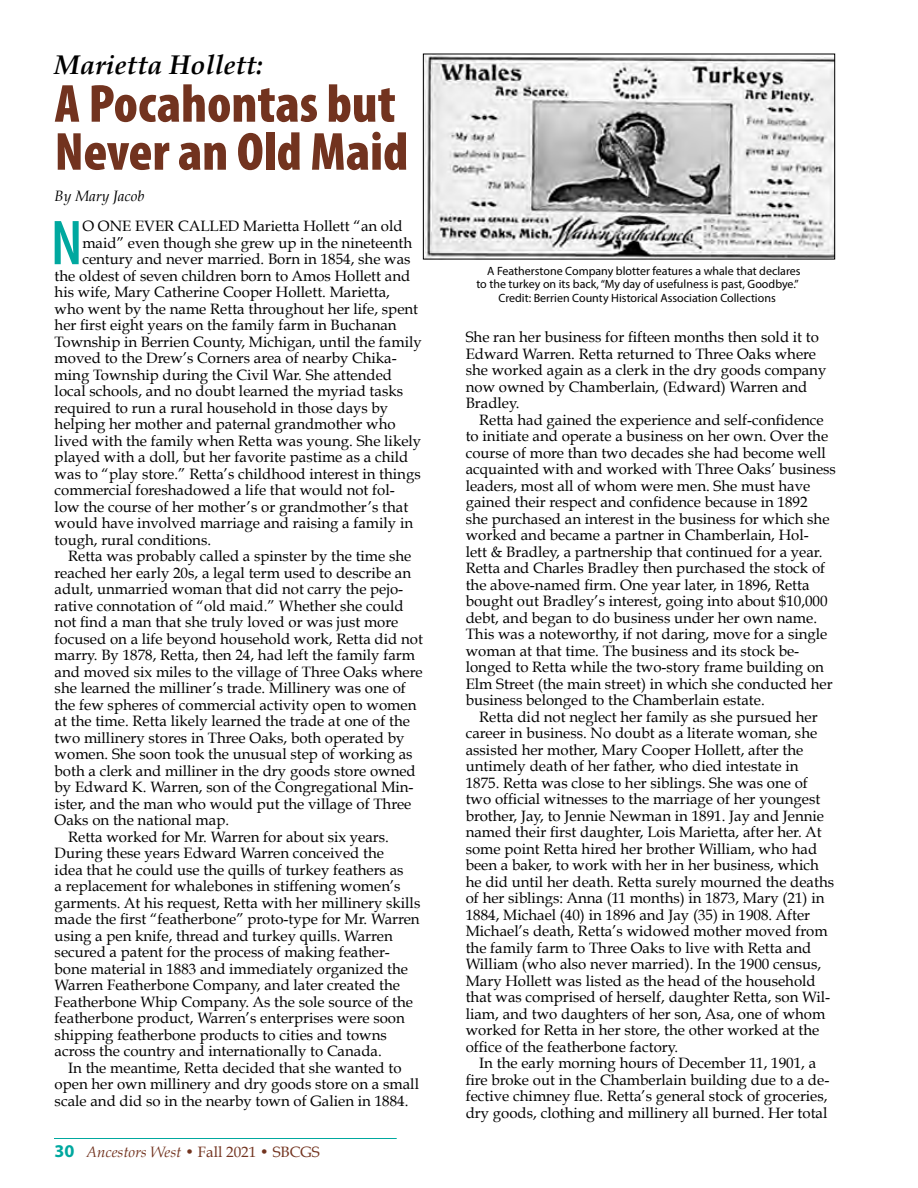
<style>
.page{position:relative;width:918px;height:1188px;background:#fff}
.page>*{position:absolute;margin:0;border:0;box-sizing:border-box;transform-origin:0 0}
.content_body{font:600 condensed 63.9px "Myriad Pro";color:#00a89f}
.Headline{font:900 condensed 54px/48px "Myriad Pro";color:#72331f}
.Headline-2{font:italic 700 27px "Book Antiqua";color:#000}
.content_body-2{font:15px/16.5px "Book Antiqua";color:#000}
.t1{font:15px "Book Antiqua";color:#72331f}
.content_body-3{font:italic 15px "Book Antiqua";color:#000}
.content_body-4{font:12px "Myriad Pro";color:#000}
.s1{font-family:"Myriad Pro";font-weight:700;font-size:18px;color:#00a89f}
.s2{font-style:italic}
</style>
<div class="page">
<hr style="left:54px;top:1138px;width:343px;height:1px;background:#00a89f">
<img style="left:425px;top:56px;width:408px;height:201px">
<div style="left:423px;top:54px;width:412px;height:205px;border:1px solid #000"></div>
<p class="Headline-2" style="left:55px;top:49px;width:210px">Marietta Hollett:</p>
<p class="Headline" style="left:55px;top:78px;width:355px">A Pocahontas but<br>Never an Old Maid</p>
<p class="content_body-3" style="left:55px;top:187px;width:91px">By Mary Jacob</p>
<p class="content_body" style="left:51px;top:204px;width:33px">N</p>
<p class="content_body-2" style="left:82px;top:218px;width:322px">O ONE EVER CALLED Marietta Hollett “an old</p>
<p class="content_body-2" style="left:82px;top:234px;width:331px">maid” even though she grew up in the nineteenth</p>
<p class="content_body-2" style="left:82px;top:251px;width:330px">century and never married. Born in 1854, she was</p>
<p class="content_body-2" style="left:55px;top:267px;width:357px">the oldest of seven children born to Amos Hollett and</p>
<p class="content_body-2" style="left:55px;top:284px;width:337px">his wife, Mary Catherine Cooper Hollett. Marietta,</p>
<p class="content_body-2" style="left:55px;top:300px;width:365px">who went by the name Retta throughout her life, spent</p>
<p class="content_body-2" style="left:55px;top:317px;width:344px">her first eight years on the family farm in Buchanan</p>
<p class="content_body-2" style="left:55px;top:333px;width:369px">Township in Berrien County, Michigan, until the family</p>
<p class="content_body-2" style="left:55px;top:350px;width:344px">moved to the Drew’s Corners area of nearby Chika-</p>
<p class="content_body-2" style="left:55px;top:366px;width:339px">ming Township during the Civil War. She attended</p>
<p class="content_body-2" style="left:55px;top:383px;width:350px">local schools, and no doubt learned the myriad tasks</p>
<p class="content_body-2" style="left:55px;top:399px;width:335px">required to run a rural household in those days by</p>
<p class="content_body-2" style="left:55px;top:416px;width:342px">helping her mother and paternal grandmother who</p>
<p class="content_body-2" style="left:55px;top:432px;width:368px">lived with the family when Retta was young. She likely</p>
<p class="content_body-2" style="left:55px;top:449px;width:355px">played with a doll, but her favorite pastime as a child</p>
<p class="content_body-2" style="left:55px;top:465px;width:368px">was to “play store.” Retta’s childhood interest in things</p>
<p class="content_body-2" style="left:55px;top:482px;width:342px">commercial foreshadowed a life that would not fol-</p>
<p class="content_body-2" style="left:55px;top:498px;width:355px">low the course of her mother’s or grandmother’s that</p>
<p class="content_body-2" style="left:55px;top:515px;width:360px">would have involved marriage and raising a family in</p>
<p class="content_body-2" style="left:55px;top:531px;width:158px">tough, rural conditions.</p>
<p class="content_body-2" style="left:55px;top:548px;width:370px;text-indent:14px">Retta was probably called a spinster by the time she reached her early 20s, a legal term used to describe an adult, unmarried woman that did not carry the pejo&shy;rative connotation of “old maid.” Whether she could not find a man that she truly loved or was just more focused on a life beyond household work, Retta did not marry. By 1878, Retta, then 24, had left the family farm and moved six miles to the village of Three Oaks where she learned the milliner’s trade. Millinery was one of the few spheres of commercial activity open to women at the time. Retta likely learned the trade at one of the two millinery stores in Three Oaks, both operated by women. She soon took the unusual step of working as both a clerk and milliner in the dry goods store owned by Edward K. Warren, son of the Congregational Min&shy;ister, and the man who would put the village of Three Oaks on the national map.</p>
<p class="content_body-2" style="left:55px;top:828px;width:367px;text-indent:14px">Retta worked for Mr. Warren for about six years.<br>During these years Edward Warren conceived the<br>idea that he could use the quills of turkey feathers as<br>a replacement for whalebones in stiffening women’s garments. At his request, Retta with her millinery skills made the first “featherbone” proto-type for Mr. Warren using a pen knife, thread and turkey quills. Warren secured a patent for the process of making feather&shy;bone material in 1883 and immediately organized the Warren Featherbone Company, and later created the Featherbone Whip Company. As the sole source of the featherbone product, Warren’s enterprises were soon shipping featherbone products to cities and towns across the country and internationally to Canada.</p>
<p class="content_body-2" style="left:55px;top:1059px;width:366px;text-indent:14px">In the meantime, Retta decided that she wanted to open her own millinery and dry goods store on a small scale and did so in the nearby town of Galien in 1884.</p>
<p class="t1" style="left:55px;top:1143px;width:267px"><span class="s1">30</span> <span class="s2">Ancestors West</span> • Fall 2021 • SBCGS</p>
<p class="content_body-4" style="left:487px;top:263px;width:315px">A Featherstone Company blotter features a whale that declares</p>
<p class="content_body-4" style="left:476px;top:277px;width:324px">to the turkey on its back, “My day of usefulness is past, Goodbye.”</p>
<p class="content_body-4" style="left:498px;top:290px;width:279px">Credit: Berrien County Historical Association Collections</p>
<p class="content_body-2" style="left:466px;top:329px;width:362px">She ran her business for fifteen months then sold it to Edward Warren. Retta returned to Three Oaks where she worked again as a clerk in the dry goods company now owned by Chamberlain, (Edward) Warren and Bradley.</p>
<p class="content_body-2" style="left:466px;top:412px;width:372px;text-indent:14px">Retta had gained the experience and self-confidence to initiate and operate a business on her own. Over the course of more than two decades she had become well acquainted with and worked with Three Oaks’ business leaders, most all of whom were men. She must have gained their respect and confidence because in 1892<br>she purchased an interest in the business for which she worked and became a partner in Chamberlain, Hol-<br>lett &amp; Bradley, a partnership that continued for a year.<br>Retta and Charles Bradley then purchased the stock of the above-named firm. One year later, in 1896, Retta bought out Bradley’s interest, going into about $10,000 debt, and began to do business under her own name.<br>This was a noteworthy, if not daring, move for a single woman at that time. The business and its stock be&shy;longed to Retta while the two-story frame building on Elm Street (the main street) in which she conducted her business belonged to the Chamberlain estate.</p>
<p class="content_body-2" style="left:466px;top:709px;width:370px;text-indent:14px">Retta did not neglect her family as she pursued her career in business. No doubt as a literate woman, she assisted her mother, Mary Cooper Hollett, after the untimely death of her father, who died intestate in 1875. Retta was close to her siblings. She was one of two official witnesses to the marriage of her youngest brother, Jay, to Jennie Newman in 1891. Jay and Jennie named their first daughter, Lois Marietta, after her. At some point Retta hired her brother William, who had been a baker, to work with her in her business, which he did until her death. Retta surely mourned the deaths of her siblings: Anna (11 months) in 1873, Mary (21) in 1884, Michael (40) in 1896 and Jay (35) in 1908. After Michael’s death, Retta’s widowed mother moved from the family farm to Three Oaks to live with Retta and William (who also never married). In the 1900 census, Mary Hollett was listed as the head of the household that was comprised of herself, daughter Retta, son Wil&shy;liam, and two daughters of her son, Asa, one of whom worked for Retta in her store, the other worked at the office of the featherbone factory.</p>
<p class="content_body-2" style="left:466px;top:1055px;width:365px;text-align:center">In the early morning hours of December 11, 1901, a<br>fire broke out in the Chamberlain building due to a de&shy;fective chimney flue. Retta’s general stock of groceries, dry goods, clothing and millinery all burned. Her total</p>
</div>
